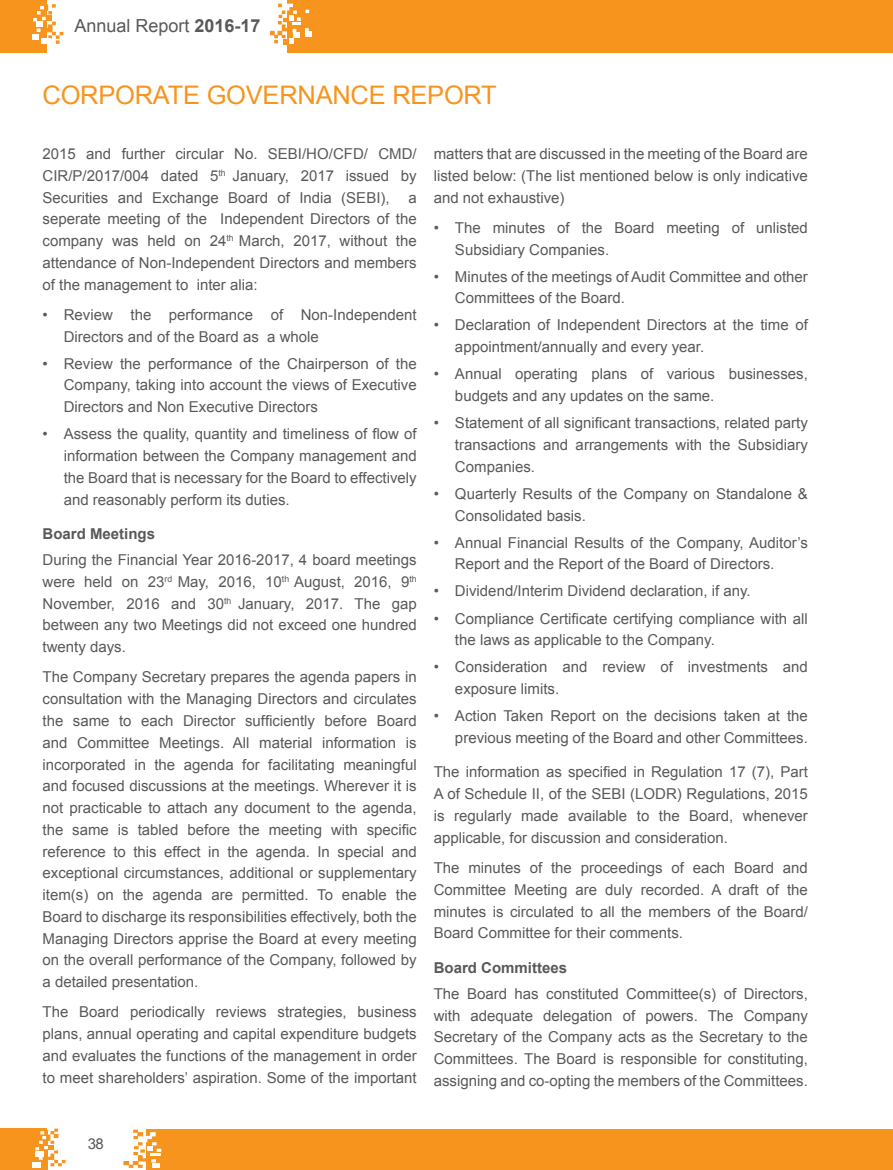
<style>
.page{position:relative;width:893px;height:1170px;background:#fff}
.page>*{position:absolute;margin:0;border:0;box-sizing:border-box;transform-origin:0 0}
.t1{font:25.5px "Arial";letter-spacing:-.01em;color:#f7941e}
.t2{font:18px "Arial";color:#58595b}
.t3{font:15px/21.8px "Arial";color:#58595b;text-align:justify}
.s1{font-weight:700}
</style>
<div class="page">
<div style="left:288px;top:0;width:605px;height:52px;background:#f7941e"></div>
<div style="left:0;top:0;width:46px;height:52px;background:#f7941e"></div>
<svg style="left:33px;top:4px;width:30px;height:40px"></svg>
<svg style="left:270px;top:4px;width:42px;height:40px"></svg>
<div style="left:147px;top:1129px;width:746px;height:40px;background:#f7941e"></div>
<svg style="left:124px;top:1129px;width:37px;height:38px"></svg>
<div style="left:152px;top:1162px;width:8px;height:5px;background:#fff"></div>
<div style="left:0;top:1127px;width:48px;height:42px;background:#f7941e"></div>
<svg style="left:35px;top:1127px;width:31px;height:39px"></svg>
<div style="left:32px;top:1161px;width:9px;height:6px;background:#fff"></div>
<p class="t2" style="left:74px;top:13px;width:188px">Annual Report <span class="s1">2016-17</span></p>
<p class="t1" style="left:43px;top:78px;width:456px">CORPORATE GOVERNANCE REPORT</p>
<p class="t3" style="left:43px;top:143px;width:376px">2015 and further circular No. SEBI/HO/CFD/ CMD/ CIR/P/2017/004 dated 5<sup>th</sup> January, 2017 issued by Securities and Exchange Board of India (SEBI), a seperate meeting of the Independent Directors of the company was held on 24<sup>th</sup> March, 2017, without the attendance of Non-Independent Directors and members of the management to inter alia:</p>
<p class="t3" style="left:64px;top:303px;width:354px;text-indent:-21px">• Review the performance of Non-Independent<br>Directors and of the Board as a whole</p>
<p class="t3" style="left:64px;top:352px;width:354px;text-indent:-21px">• Review the performance of the Chairperson of the Company, taking into account the views of Executive Directors and Non Executive Directors</p>
<p class="t3" style="left:64px;top:423px;width:354px;text-indent:-21px">• Assess the quality, quantity and timeliness of flow of information between the Company management and the Board that is necessary for the Board to effectively and reasonably perform its duties.</p>
<p class="t3" style="left:43px;top:520px;width:376px;line-height:26px"><span class="s1">Board Meetings<br></span>During the Financial Year 2016-2017, 4 board meetings</p>
<p class="t3" style="left:43px;top:570px;width:376px">were held on 23<sup>rd</sup> May, 2016, 10<sup>th</sup> August, 2016, 9<sup>th </sup>November, 2016 and 30<sup>th</sup> January, 2017. The gap between any two Meetings did not exceed one hundred twenty days.</p>
<p class="t3" style="left:43px;top:666px;width:376px">The Company Secretary prepares the agenda papers in consultation with the Managing Directors and circulates the same to each Director sufficiently before Board and Committee Meetings. All material information is incorporated in the agenda for facilitating meaningful and focused discussions at the meetings. Wherever it is not practicable to attach any document to the agenda, the same is tabled before the meeting with specific reference to this effect in the agenda. In special and exceptional circumstances, additional or supplementary item(s) on the agenda are permitted. To enable the Board to discharge its responsibilities effectively, both the Managing Directors apprise the Board at every meeting on the overall performance of the Company, followed by a detailed presentation.</p>
<p class="t3" style="left:43px;top:1001px;width:376px">The Board periodically reviews strategies, business plans, annual operating and capital expenditure budgets and evaluates the functions of the management in order to meet shareholders’ aspiration. Some of the important</p>
<p class="t3" style="left:434px;top:143px;width:376px">matters that are discussed in the meeting of the Board are listed below: (The list mentioned below is only indicative and not exhaustive)</p>
<p class="t3" style="left:455px;top:216px;width:354px;text-indent:-21px">• The minutes of the Board meeting of unlisted<br>Subsidiary Companies.</p>
<p class="t3" style="left:455px;top:265px;width:354px;text-indent:-21px">• Minutes of the meetings of Audit Committee and other<br>Committees of the Board.</p>
<p class="t3" style="left:455px;top:314px;width:354px;text-indent:-21px">• Declaration of Independent Directors at the time of appointment/annually and every year.</p>
<p class="t3" style="left:455px;top:363px;width:354px;text-indent:-21px">• Annual operating plans of various businesses, budgets and any updates on the same.</p>
<p class="t3" style="left:455px;top:412px;width:354px;text-indent:-21px">• Statement of all significant transactions, related party transactions and arrangements with the Subsidiary Companies.</p>
<p class="t3" style="left:455px;top:482px;width:354px;text-indent:-21px">• Quarterly Results of the Company on Standalone &amp;<br>Consolidated basis.</p>
<p class="t3" style="left:455px;top:531px;width:354px;text-indent:-21px">• Annual Financial Results of the Company, Auditor’s<br>Report and the Report of the Board of Directors.</p>
<p class="t3" style="left:434px;top:580px;width:318px">• Dividend/Interim Dividend declaration, if any.</p>
<p class="t3" style="left:455px;top:607px;width:354px;text-indent:-21px">• Compliance Certificate certifying compliance with all the laws as applicable to the Company.</p>
<p class="t3" style="left:455px;top:656px;width:354px;text-indent:-21px">• Consideration and review of investments and exposure limits.</p>
<p class="t3" style="left:434px;top:705px;width:376px;text-align:right">• Action Taken Report on the decisions taken at the previous meeting of the Board and other Committees.</p>
<p class="t3" style="left:434px;top:761px;width:376px">The information as specified in Regulation 17 (7), Part A of Schedule II, of the SEBI (LODR) Regulations, 2015 is regularly made available to the Board, whenever applicable, for discussion and consideration.</p>
<p class="t3" style="left:434px;top:856px;width:376px">The minutes of the proceedings of each Board and Committee Meeting are duly recorded. A draft of the minutes is circulated to all the members of the Board/ Board Committee for their comments.</p>
<p class="t3" style="left:434px;top:954px;width:376px;line-height:26px"><span class="s1">Board Committees<br></span>The Board has constituted Committee(s) of Directors,</p>
<p class="t3" style="left:434px;top:1004px;width:376px">with adequate delegation of powers. The Company Secretary of the Company acts as the Secretary to the Committees. The Board is responsible for constituting, assigning and co-opting the members of the Committees.</p>
<p class="t3" style="left:88px;top:1132px;width:17px">38</p>
</div>
